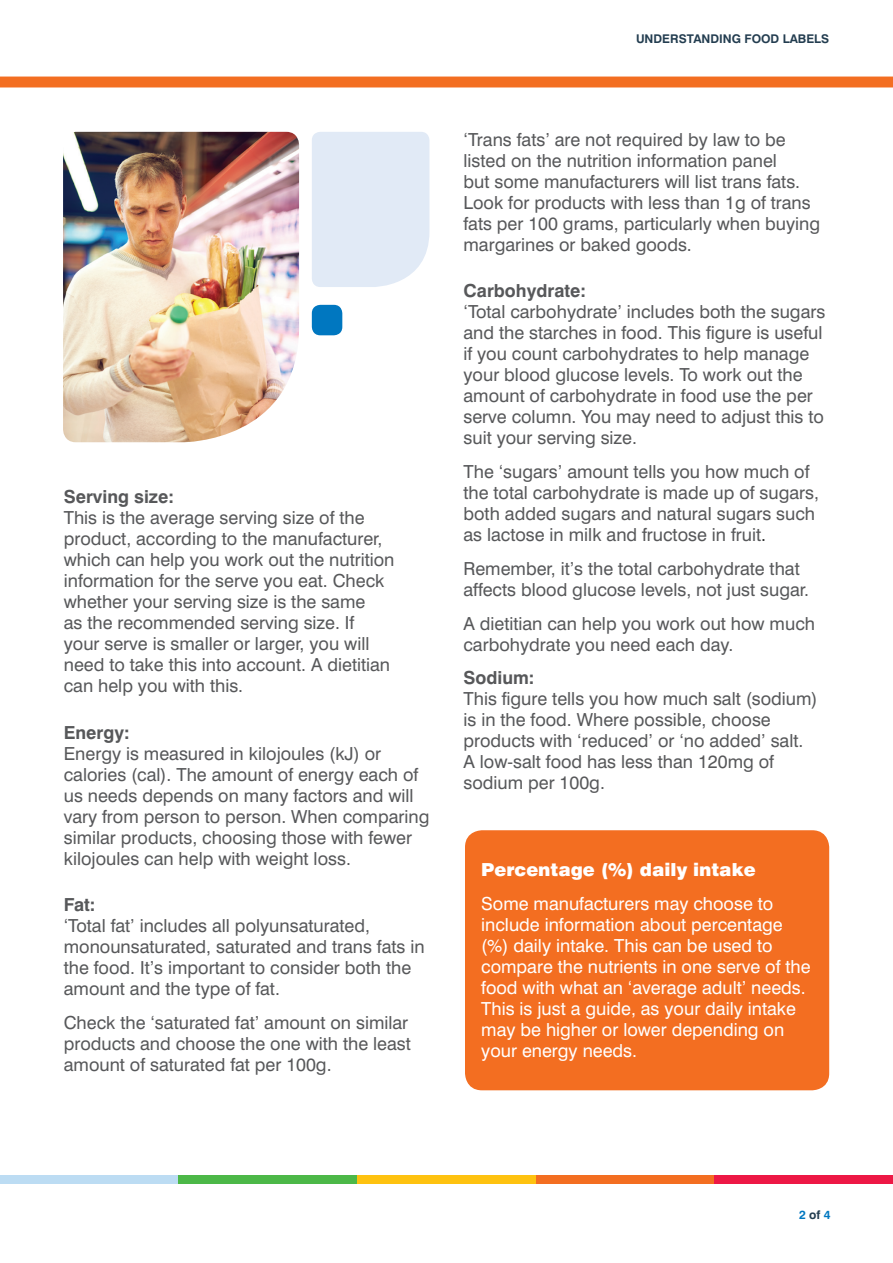
<style>
.page{position:relative;width:893px;height:1263px;background:#fff}
.page>*{position:absolute;margin:0;border:0;box-sizing:border-box;transform-origin:0 0}
.t1{font:18px/21px "Swiss 721 BT";color:#57585a}
.t2{font:18px/21px "Swiss 721 BT";color:#fff}
.t3{font:700 18px "Swiss 721 BT";color:#57585a}
.t4{font:900 18px "Swiss 721 BT";color:#fff}
.t5{font:700 12px "Swiss 721 BT";color:#233d50}
.t6{font:700 12px "Swiss 721 BT";color:#0077c0}
.s1{color:#313232}
.s2{color:#233d50}
</style>
<div class="page">
<div style="left:0;top:77px;width:893px;height:10px;background:#f36e21"></div>
<div style="left:357px;top:1176px;width:179px;height:8px;background:#fec210"></div>
<div style="left:0;top:1176px;width:179px;height:8px;background:#bcdcf3"></div>
<div style="left:179px;top:1176px;width:178px;height:8px;background:#4cb848"></div>
<div style="left:536px;top:1176px;width:178px;height:8px;background:#f36e21"></div>
<div style="left:714px;top:1176px;width:179px;height:8px;background:#ed1845"></div>
<img style="left:63px;top:132px;width:236px;height:310px">
<div style="left:312px;top:305px;width:30px;height:30px;background:#0077c0;border-radius:9px"></div>
<div style="left:312px;top:132px;width:117px;height:155px;background:#e1eaf6"></div>
<div style="left:465px;top:830px;width:364px;height:260px;background:#f36e21;border-radius:17px"></div>
<p class="t5" style="left:636px;top:31px;width:195px">UNDERSTANDING FOOD LABELS</p>
<p class="t3" style="left:64px;top:486px;width:112px">Serving size:</p>
<p class="t1" style="left:64px;top:507px;width:332px">This is the average serving size of the product, according to the manufacturer, which can help you work out the nutrition information for the serve you eat. Check whether your serving size is the same<br>as the recommended serving size. If your serve is smaller or larger, you will need to take this into account. A dietitian can help you with this.</p>
<p class="t3" style="left:64px;top:721px;width:67px">Energy:</p>
<p class="t1" style="left:64px;top:743px;width:367px">Energy is measured in kilojoules (kJ) or calories (cal). The amount of energy each of us needs depends on many factors and will vary from person to person. When comparing similar products, choosing those with fewer kilojoules can help with weight loss.</p>
<p class="t3" style="left:64px;top:894px;width:33px">Fat:</p>
<p class="t1" style="left:64px;top:915px;width:362px">‘Total fat’ includes all polyunsaturated, monounsaturated, saturated and trans fats in the food. It’s important to consider both the amount and the type of fat.</p>
<p class="t1" style="left:64px;top:1012px;width:349px">Check the ‘saturated fat’ amount on similar products and choose the one with the least amount of saturated fat per 100g.</p>
<p class="t1" style="left:463px;top:129px;width:358px">‘Trans fats’ are not required by law to be listed on the nutrition information panel<br>but some manufacturers will list trans fats.<br>Look for products with less than 1g of trans fats per 100 grams, particularly when buying margarines or baked goods.</p>
<p class="t3" style="left:463px;top:280px;width:124px">Carbohydrate:</p>
<p class="t1" style="left:463px;top:301px;width:363px">‘Total carbohydrate’ includes both the sugars and the starches in food. This figure is useful if you count carbohydrates to help manage your blood glucose levels. To work out the amount of carbohydrate in food use the per serve column. You may need to adjust this to suit your serving size.</p>
<p class="t1" style="left:463px;top:461px;width:357px">The ‘sugars’ amount tells you how much of the total carbohydrate is made up of sugars, both added sugars and natural sugars such as lactose in milk and fructose in fruit<span class="s1">.</span></p>
<p class="t1" style="left:463px;top:558px;width:347px">Remember, it’s the total carbohydrate that affects blood glucose levels, not just sugar.</p>
<p class="t1" style="left:463px;top:612px;width:353px">A dietitian can help you work out how much carbohydrate you need each day.</p>
<p class="t3" style="left:463px;top:667px;width:72px">Sodium:</p>
<p class="t1" style="left:463px;top:688px;width:356px">This figure tells you how much salt (sodium) is in the food. Where possible, choose products with ‘reduced’ or ‘no added’ salt.<br>A low-salt food has less than 120mg of sodium per 100g.</p>
<p class="t4" style="left:481px;top:858px;width:276px">Percentage (%) daily intake</p>
<p class="t2" style="left:481px;top:892px;width:331px">Some manufacturers may choose to include information about percentage (%) daily intake. This can be used to compare the nutrients in one serve of the food with what an ‘average adult’ needs.<br>This is just a guide, as your daily intake may be higher or lower depending on your energy needs.</p>
<p class="t6" style="left:799px;top:1207px;width:33px">2 <span class="s2">of</span> 4</p>
</div>
